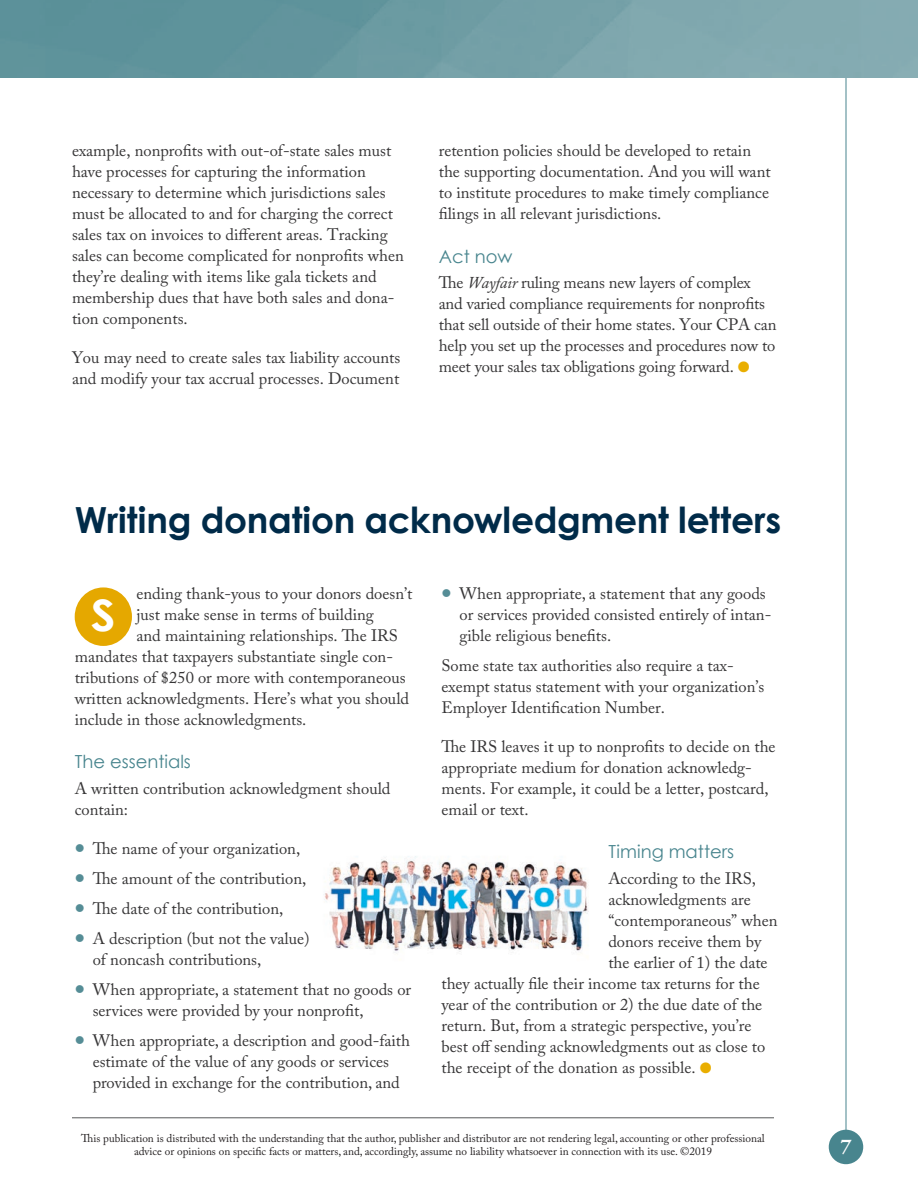
<style>
.page{position:relative;width:918px;height:1188px;background:#fff}
.page>*{position:absolute;margin:0;border:0;box-sizing:border-box;transform-origin:0 0}
.t1{font:700 43.5px "Century Gothic";color:#fff;scale:1.1 1}
.t2{font:700 36px "Century Gothic";letter-spacing:-.01em;color:#002b49}
.t3{font:700 21px "Adobe Garamond Pro";color:#fff}
.t4{font:18px "Century Gothic";color:#48858e}
.t5{font:16.5px/21px "Adobe Caslon Pro";color:#363536}
.t6{font:11.25px/13.5px "Adobe Caslon Pro";color:#231f20;text-align:center}
.s1{font-style:italic}
.s2{color:#e9ae00}
.s3{color:#558d96}
</style>
<div class="page">
<hr style="left:846px;top:78px;width:1px;height:1054px;background:#48858e">
<div style="left:829px;top:1130px;width:34px;height:34px;background:#48858e;border-radius:50%"></div>
<img style="left:0;top:0;width:918px;height:78px">
<hr style="left:72px;top:1117px;width:702px;height:1px;background:#57585a">
<div style="left:75px;top:587px;width:57px;height:59px;background:#e5a800;border-radius:50%"></div>
<img style="left:324px;top:856px;width:265px;height:96px">
<p class="t5" style="left:72px;top:140px;width:333px">example, nonprofits with out-of-state sales must have processes for capturing the information necessary to determine which jurisdictions sales must be allocated to and for charging the correct sales tax on invoices to different areas. Tracking sales can become complicated for nonprofits when they’re dealing with items like gala tickets and membership dues that have both sales and dona&shy;tion components.</p>
<p class="t5" style="left:72px;top:347px;width:330px">You may need to create sales tax liability accounts and modify your tax accrual processes. Document</p>
<p class="t5" style="left:439px;top:140px;width:333px">retention policies should be developed to retain the supporting documentation. And you will want to institute procedures to make timely compliance filings in all relevant jurisdictions.</p>
<p class="t4" style="left:439px;top:245px;width:75px">Act now</p>
<p class="t5" style="left:439px;top:272px;width:339px">The <span class="s1">Wayfair</span> ruling means new layers of complex and varied compliance requirements for nonprofits that sell outside of their home states. Your CPA can help you set up the processes and procedures now to meet your sales tax obligations going forward. <span class="s2">●</span></p>
<h2 class="t2" style="left:75px;top:497px;width:708px">Writing donation acknowledgment letters</h2>
<p class="t5" style="left:136px;top:583px;width:278px">ending thank-yous to your donors doesn’t</p>
<p class="t5" style="left:136px;top:604px;width:239px">just make sense in terms of building</p>
<p class="t5" style="left:136px;top:625px;width:263px">and maintaining relationships. The IRS</p>
<p class="t5" style="left:75px;top:646px;width:320px">mandates that taxpayers substantiate single con-</p>
<p class="t5" style="left:75px;top:667px;width:332px">tributions of $250 or more with contemporaneous</p>
<p class="t5" style="left:75px;top:688px;width:336px">written acknowledgments. Here’s what you should</p>
<p class="t5" style="left:75px;top:709px;width:233px">include in those acknowledgments.</p>
<p class="t4" style="left:75px;top:751px;width:118px">The essentials</p>
<p class="t5" style="left:75px;top:778px;width:317px">A written contribution acknowledgment should contain:</p>
<p class="t5" style="left:75px;top:838px;width:227px"><span class="s3">●</span> The name of your organization,</p>
<p class="t5" style="left:75px;top:868px;width:233px"><span class="s3">●</span> The amount of the contribution,</p>
<p class="t5" style="left:75px;top:898px;width:210px"><span class="s3">●</span> The date of the contribution,</p>
<p class="t5" style="left:93px;top:928px;width:218px;text-indent:-18px"><span class="s3">●</span> A description (but not the value) of noncash contributions,</p>
<p class="t5" style="left:93px;top:979px;width:320px;text-indent:-18px"><span class="s3">●</span> When appropriate, a statement that no goods or services were provided by your nonprofit,</p>
<p class="t5" style="left:75px;top:1030px;width:337px;text-align:center"><span class="s3">●</span> When appropriate, a description and good-faith estimate of the value of any goods or services provided in exchange for the contribution, and</p>
<h1 class="t1" style="left:91px;top:588px;width:24px">S</h1>
<p class="t5" style="left:459px;top:583px;width:313px;text-indent:-18px"><span class="s3">●</span> When appropriate, a statement that any goods or services provided consisted entirely of intan&shy;gible religious benefits.</p>
<p class="t5" style="left:441px;top:655px;width:325px">Some state tax authorities also require a tax&shy;exempt status statement with your organization’s<br>Employer Identification Number.</p>
<p class="t5" style="left:441px;top:736px;width:336px">The IRS leaves it up to nonprofits to decide on the appropriate medium for donation acknowledg&shy;ments. For example, it could be a letter, postcard, email or text.</p>
<p class="t4" style="left:608px;top:841px;width:127px">Timing matters</p>
<p class="t5" style="left:608px;top:868px;width:149px">According to the IRS,</p>
<p class="t5" style="left:608px;top:889px;width:144px">acknowledgments are</p>
<p class="t5" style="left:608px;top:910px;width:171px">“contemporaneous” when</p>
<p class="t5" style="left:608px;top:931px;width:154px">donors receive them by</p>
<p class="t5" style="left:608px;top:952px;width:161px">the earlier of 1) the date</p>
<p class="t5" style="left:441px;top:973px;width:320px">they actually file their income tax returns for the</p>
<p class="t5" style="left:441px;top:994px;width:322px">year of the contribution or 2) the due date of the</p>
<p class="t5" style="left:441px;top:1015px;width:312px">return. But, from a strategic perspective, you’re</p>
<p class="t5" style="left:441px;top:1036px;width:325px">best off sending acknowledgments out as close to</p>
<p class="t5" style="left:441px;top:1057px;width:272px">the receipt of the donation as possible. <span class="s2">●</span></p>
<p class="t6" style="left:81px;top:1131px;width:685px">This publication is distributed with the understanding that the author, publisher and distributor are not rendering legal, accounting or other professional advice or opinions on specific facts or matters, and, accordingly, assume no liability whatsoever in connection with its use. ©2019</p>
<p class="t3" style="left:841px;top:1134px;width:12px">7</p>
</div>
